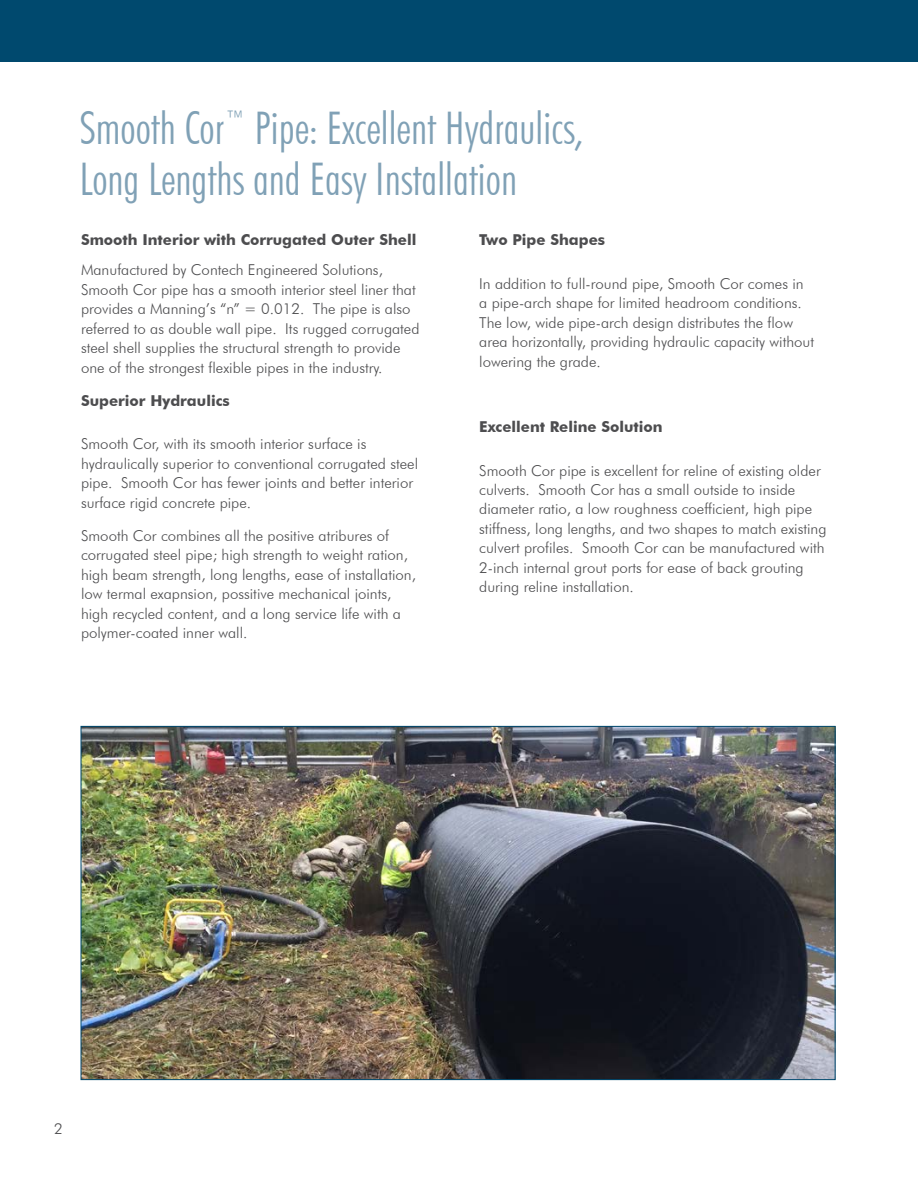
<style>
.page{position:relative;width:918px;height:1188px;background:#fff}
.page>*{position:absolute;margin:0;border:0;box-sizing:border-box;transform-origin:0 0}
.t1{font:300 condensed 45px/51px "Futura BT";color:#80a1b6}
.t2{font:300 15px/19.5px "Futura BT";color:#4d4d4f}
.t3{font:700 15px "Futura BT";color:#4d4d4f}
</style>
<div class="page">
<div style="left:0;top:0;width:918px;height:62px;background:#00496e"></div>
<img style="left:83px;top:728px;width:751px;height:350px">
<h1 class="t1" style="left:79px;top:102px;width:506px">Smooth Cor<sup>™</sup> Pipe: Excellent Hydraulics,<br>Long Lengths and Easy Installation</h1>
<p class="t3" style="left:81px;top:231px;width:337px">Smooth Interior with Corrugated Outer Shell</p>
<p class="t2" style="left:81px;top:260px;width:340px">Manufactured by Contech Engineered Solutions, Smooth Cor pipe has a smooth interior steel liner that provides a Manning’s “n” = 0.012. The pipe is also referred to as double wall pipe. Its rugged corrugated steel shell supplies the structural strength to provide one of the strongest flexible pipes in the industry.</p>
<p class="t3" style="left:81px;top:391px;width:150px">Superior Hydraulics</p>
<p class="t2" style="left:81px;top:434px;width:339px">Smooth Cor, with its smooth interior surface is hydraulically superior to conventional corrugated steel pipe. Smooth Cor has fewer joints and better interior surface rigid concrete pipe.</p>
<p class="t2" style="left:81px;top:526px;width:337px">Smooth Cor combines all the positive atribures of corrugated steel pipe; high strength to weight ration, high beam strength, long lengths, ease of installation, low termal exapnsion, possitive mechanical joints, high recycled content, and a long service life with a polymer-coated inner wall.</p>
<p class="t3" style="left:479px;top:231px;width:127px">Two Pipe Shapes</p>
<p class="t2" style="left:479px;top:274px;width:337px">In addition to full-round pipe, Smooth Cor comes in a pipe-arch shape for limited headroom conditions.<br>The low, wide pipe-arch design distributes the flow area horizontally, providing hydraulic capacity without lowering the grade.</p>
<p class="t3" style="left:479px;top:418px;width:185px">Excellent Reline Solution</p>
<p class="t2" style="left:479px;top:460px;width:349px">Smooth Cor pipe is excellent for reline of existing older culverts. Smooth Cor has a small outside to inside diameter ratio, a low roughness coefficient, high pipe stiffness, long lengths, and two shapes to match existing culvert profiles. Smooth Cor can be manufactured with 2-inch internal grout ports for ease of back grouting during reline installation.</p>
<p class="t2" style="left:54px;top:1119px;width:10px">2</p>
</div>
